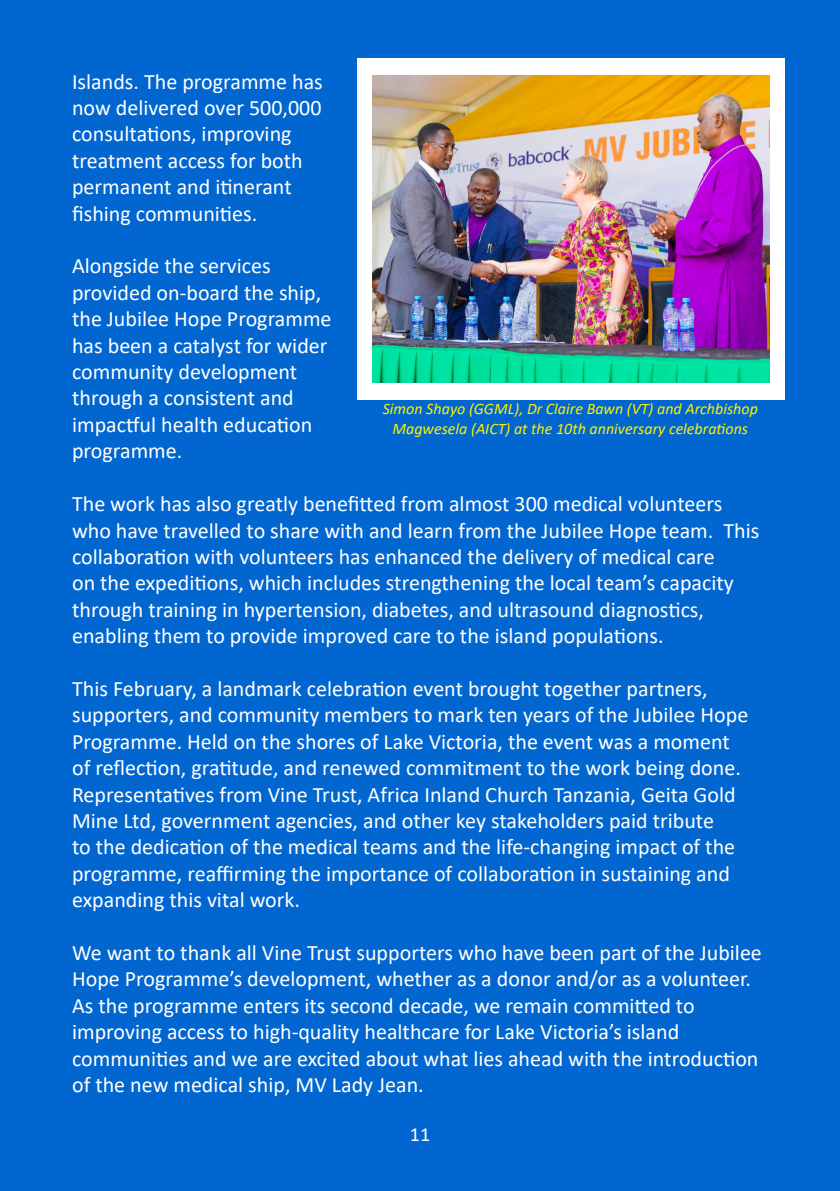
<style>
.page{position:relative;width:840px;height:1191px;background:#fff}
.page>*{position:absolute;margin:0;border:0;box-sizing:border-box;transform-origin:0 0}
.t1{font:22px/26.4px "Calibri";color:#fff}
.t2{font:20px "Calibri";color:#fff}
.t3{font:italic 16px/19.2px "Calibri";color:#fff101;text-align:center}
</style>
<div class="page">
<div style="left:0;top:0;width:839px;height:1191px;background:#0166d0"></div>
<div style="left:357px;top:58px;width:427px;height:342px;background:#fff"></div>
<img style="left:372px;top:75px;width:397px;height:308px">
<p class="t1" style="left:72px;top:67px;width:252px">Islands. The programme has now delivered over 500,000 consultations, improving treatment access for both permanent and itinerant fishing communities.</p>
<p class="t1" style="left:72px;top:252px;width:261px">Alongside the services provided on-board the ship, the Jubilee Hope Programme has been a catalyst for wider community development through a consistent and impactful health education programme.</p>
<p class="t1" style="left:72px;top:490px;width:688px">The work has also greatly benefitted from almost 300 medical volunteers who have travelled to share with and learn from the Jubilee Hope team. This collaboration with volunteers has enhanced the delivery of medical care<br>on the expeditions, which includes strengthening the local team’s capacity through training in hypertension, diabetes, and ultrasound diagnostics, enabling them to provide improved care to the island populations.</p>
<p class="t1" style="left:72px;top:675px;width:677px">This February, a landmark celebration event brought together partners, supporters, and community members to mark ten years of the Jubilee Hope Programme. Held on the shores of Lake Victoria, the event was a moment of reflection, gratitude, and renewed commitment to the work being done.<br>Representatives from Vine Trust, Africa Inland Church Tanzania, Geita Gold Mine Ltd, government agencies, and other key stakeholders paid tribute<br>to the dedication of the medical teams and the life-changing impact of the programme, reaffirming the importance of collaboration in sustaining and expanding this vital work.</p>
<p class="t1" style="left:72px;top:939px;width:691px">We want to thank all Vine Trust supporters who have been part of the Jubilee Hope Programme’s development, whether as a donor and/or as a volunteer.<br>As the programme enters its second decade, we remain committed to improving access to high-quality healthcare for Lake Victoria’s island communities and we are excited about what lies ahead with the introduction of the new medical ship, MV Lady Jean.</p>
<p class="t2" style="left:409px;top:1120px;width:22px">11</p>
<p class="t3" style="left:382px;top:399px;width:376px">Simon Shayo (GGML), Dr Claire Bawn (VT) and Archbishop<br>Magwesela (AICT) at the 10th anniversary celebrations</p>
</div>
